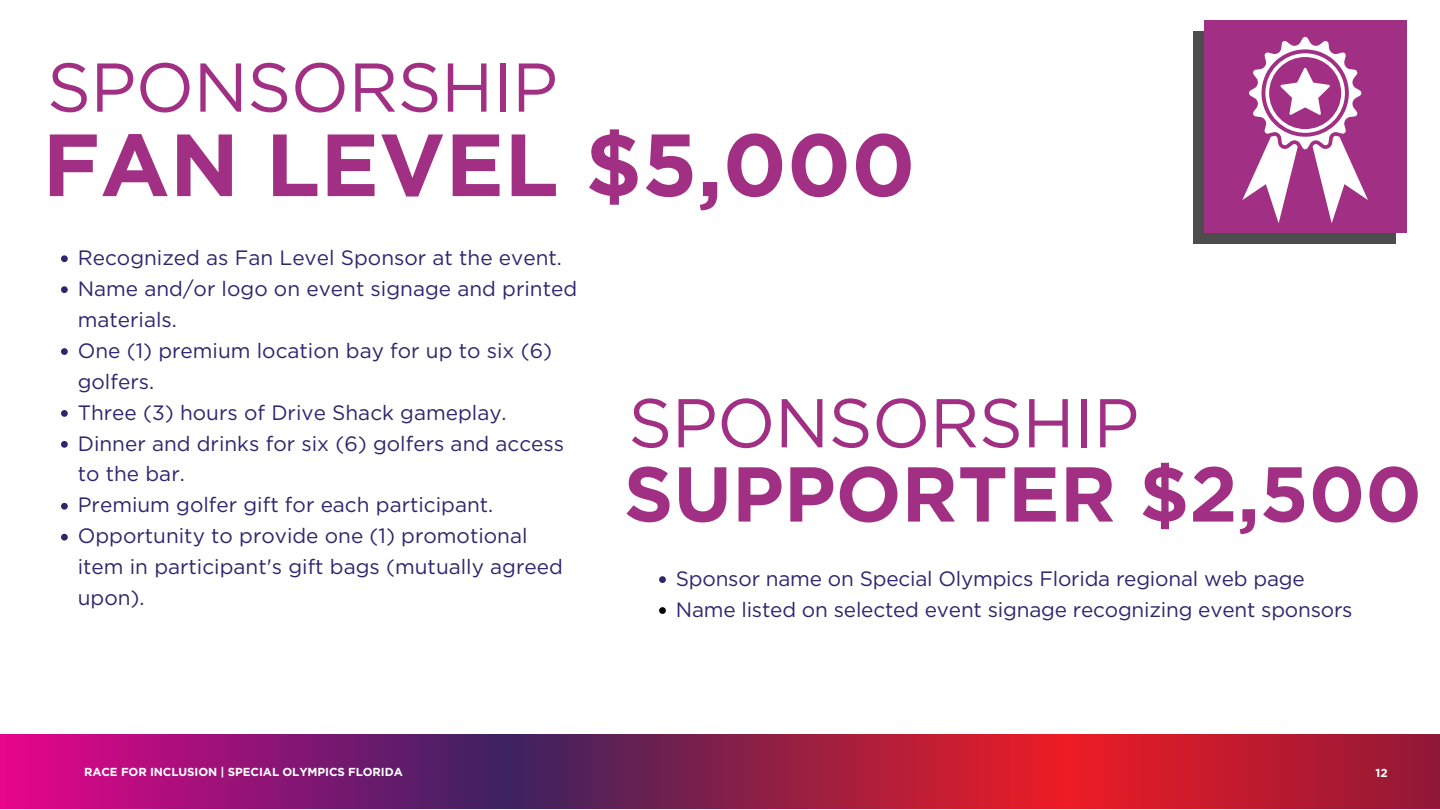
<style>
.page{position:relative;width:1440px;height:810px;background:#fff}
.page>*{position:absolute;margin:0;border:0;box-sizing:border-box;transform-origin:0 0}
.t1{font:700 88.05px "Gotham";color:#a13085}
.t2{font:700 77.55px "Gotham";color:#a13085}
.t3{font:68.85px "Gotham";letter-spacing:-.01em;color:#a13085}
.t4{font:20.77px/30.9px "Gotham";color:#2e266d}
.t5{font:700 11.62px "Gotham";letter-spacing:-.005em;color:#fff}
</style>
<div class="page">
<svg style="left:0;top:734px;width:1440px;height:75px;background:#9e194f"></svg>
<div style="left:1193px;top:31px;width:202px;height:213px;background:#4c4c4c"></div>
<div style="left:1204px;top:20px;width:202px;height:213px;background:#a13085"></div>
<svg style="left:1242px;top:37px;width:126px;height:186px"></svg>
<svg style="left:61px;top:255px;width:7px;height:7px"></svg>
<svg style="left:61px;top:286px;width:7px;height:7px"></svg>
<svg style="left:61px;top:348px;width:7px;height:7px"></svg>
<svg style="left:61px;top:410px;width:7px;height:7px"></svg>
<svg style="left:61px;top:441px;width:7px;height:7px"></svg>
<svg style="left:61px;top:503px;width:7px;height:7px"></svg>
<svg style="left:61px;top:534px;width:7px;height:7px"></svg>
<svg style="left:659px;top:576px;width:7px;height:7px"></svg>
<svg style="left:659px;top:607px;width:7px;height:7px"></svg>
<p class="t3" style="left:47px;top:46px;width:513px">SPONSORSHIP</p>
<p class="t1" style="left:42px;top:112px;width:875px">FAN LEVEL $5,000</p>
<h3 class="t4" style="left:78px;top:242px;width:486px">Recognized as Fan Level Sponsor at the event.</h3>
<h1 class="t4" style="left:78px;top:273px;width:501px">Name and/or logo on event signage and printed materials.</h1>
<p class="t4" style="left:78px;top:335px;width:476px">One (1) premium location bay for up to six (6) golfers.</p>
<p class="t4" style="left:78px;top:397px;width:430px">Three (3) hours of Drive Shack gameplay.</p>
<p class="t4" style="left:78px;top:428px;width:488px">Dinner and drinks for six (6) golfers and access to the bar.</p>
<p class="t4" style="left:78px;top:489px;width:417px">Premium golfer gift for each participant.</p>
<p class="t4" style="left:78px;top:520px;width:487px">Opportunity to provide one (1) promotional item in participant's gift bags (mutually agreed upon).</p>
<p class="t3" style="left:628px;top:381px;width:513px">SPONSORSHIP</p>
<p class="t2" style="left:624px;top:447px;width:800px">SUPPORTER $2,500</p>
<h3 class="t4" style="left:676px;top:563px;width:630px">Sponsor name on Special Olympics Florida regional web page</h3>
<h2 class="t4" style="left:676px;top:594px;width:678px">Name listed on selected event signage recognizing event sponsors</h2>
<p class="t5" style="left:84px;top:765px;width:320px">RACE FOR INCLUSION | SPECIAL OLYMPICS FLORIDA</p>
<p class="t5" style="left:1376px;top:765px;width:13px">12</p>
</div>
